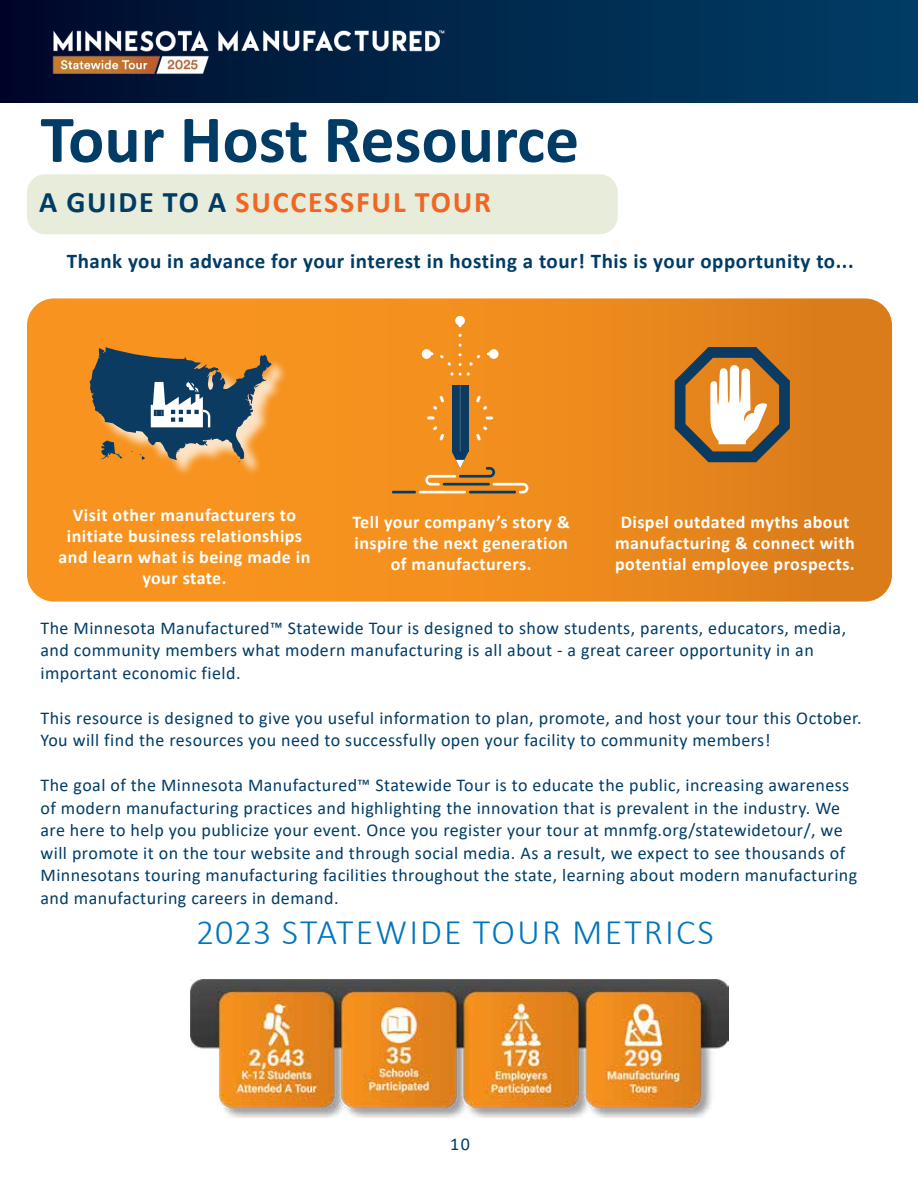
<style>
.page{position:relative;width:918px;height:1188px;background:#fff}
.page>*{position:absolute;margin:0;border:0;box-sizing:border-box;transform-origin:0 0}
.t1{font:700 67.5px "Calibri";color:#003c66}
.t2{font:300 36px "Calibri";letter-spacing:.06em;color:#0075bc}
.t3{font:700 30px "Calibri";letter-spacing:.06em;color:#f26522}
.t4{font:700 21px "Calibri";letter-spacing:.025em;color:#003c66}
.t5{font:18px/22.5px "Calibri";letter-spacing:.025em;color:#003c66}
.t6{font:700 18px/21px "Calibri";letter-spacing:.025em;color:#fff;text-align:center}
.s1{color:#003c66}
</style>
<div class="page">
<div style="left:0;top:0;width:918px;height:103px;background:linear-gradient(to right,#000a2b,#003f67)"></div>
<div style="left:27px;top:174px;width:591px;height:60px;background:#e8eddb;border-radius:18px"></div>
<svg style="left:27px;top:298px;width:865px;height:304px;background:#ed8c1e"></svg>
<img style="left:190px;top:980px;width:539px;height:138px">
<hr style="left:392px;top:491px;width:24px;height:2px;background:#003c66">
<hr style="left:419px;top:491px;width:47px;height:2px;background:#fff">
<svg style="left:425px;top:385px;width:103px;height:108px;background:#d18831"></svg>
<div style="left:429px;top:335px;width:63px;height:42px;background:#f38f1e"></div>
<div style="left:456px;top:316px;width:8px;height:9px;background:#fff;border-radius:50%"></div>
<div style="left:455px;top:316px;width:10px;height:9px;border:3px solid #fff;border-radius:50%"></div>
<div style="left:422px;top:350px;width:9px;height:8px;background:#fff;border-radius:50%"></div>
<div style="left:422px;top:349px;width:9px;height:10px;border:3px solid #fff;border-radius:50%"></div>
<div style="left:490px;top:350px;width:8px;height:8px;background:#fff;border-radius:50%"></div>
<div style="left:489px;top:349px;width:10px;height:10px;border:3px solid #fff;border-radius:50%"></div>
<svg style="left:675px;top:347px;width:115px;height:115px"></svg>
<div style="left:92px;top:350px;width:198px;height:128px;background:#fff;opacity:.75"></div>
<svg style="left:90px;top:347px;width:181px;height:115px;background:#7d7562"></svg>
<img style="left:39px;top:24px;width:412px;height:59px">
<h1 class="t1" style="left:40px;top:92px;width:540px">Tour Host Resource</h1>
<h3 class="t3" style="left:39px;top:181px;width:453px"><span class="s1">A GUIDE TO A</span> SUCCESSFUL TOUR</h3>
<p class="t4" style="left:67px;top:246px;width:776px">Thank you in advance for your interest in hosting a tour! This is your opportunity to...</p>
<p class="t6" style="left:59px;top:505px;width:253px">Visit other manufacturers to initiate business relationships and learn what is being made in your state.</p>
<p class="t6" style="left:615px;top:511px;width:241px">Dispel outdated myths about manufacturing &amp; connect with potential employee prospects.</p>
<p class="t6" style="left:353px;top:511px;width:219px">Tell your company’s story &amp; inspire the next generation of manufacturers.</p>
<p class="t5" style="left:40px;top:616px;width:807px">The Minnesota Manufactured™ Statewide Tour is designed to show students, parents, educators, media, and community members what modern manufacturing is all about - a great career opportunity in an important economic field.</p>
<p class="t5" style="left:40px;top:706px;width:823px">This resource is designed to give you useful information to plan, promote, and host your tour this October.<br>You will find the resources you need to successfully open your facility to community members!</p>
<p class="t5" style="left:40px;top:774px;width:818px">The goal of the Minnesota Manufactured™ Statewide Tour is to educate the public, increasing awareness of modern manufacturing practices and highlighting the innovation that is prevalent in the industry. We are here to help you publicize your event. Once you register your tour at mnmfg.org/statewidetour/, we will promote it on the tour website and through social media. As a result, we expect to see thousands of Minnesotans touring manufacturing facilities throughout the state, learning about modern manufacturing and manufacturing careers in demand.</p>
<h2 class="t2" style="left:196px;top:910px;width:519px">2023 STATEWIDE TOUR METRICS</h2>
<p class="t5" style="left:450px;top:1132px;width:21px">10</p>
</div>
